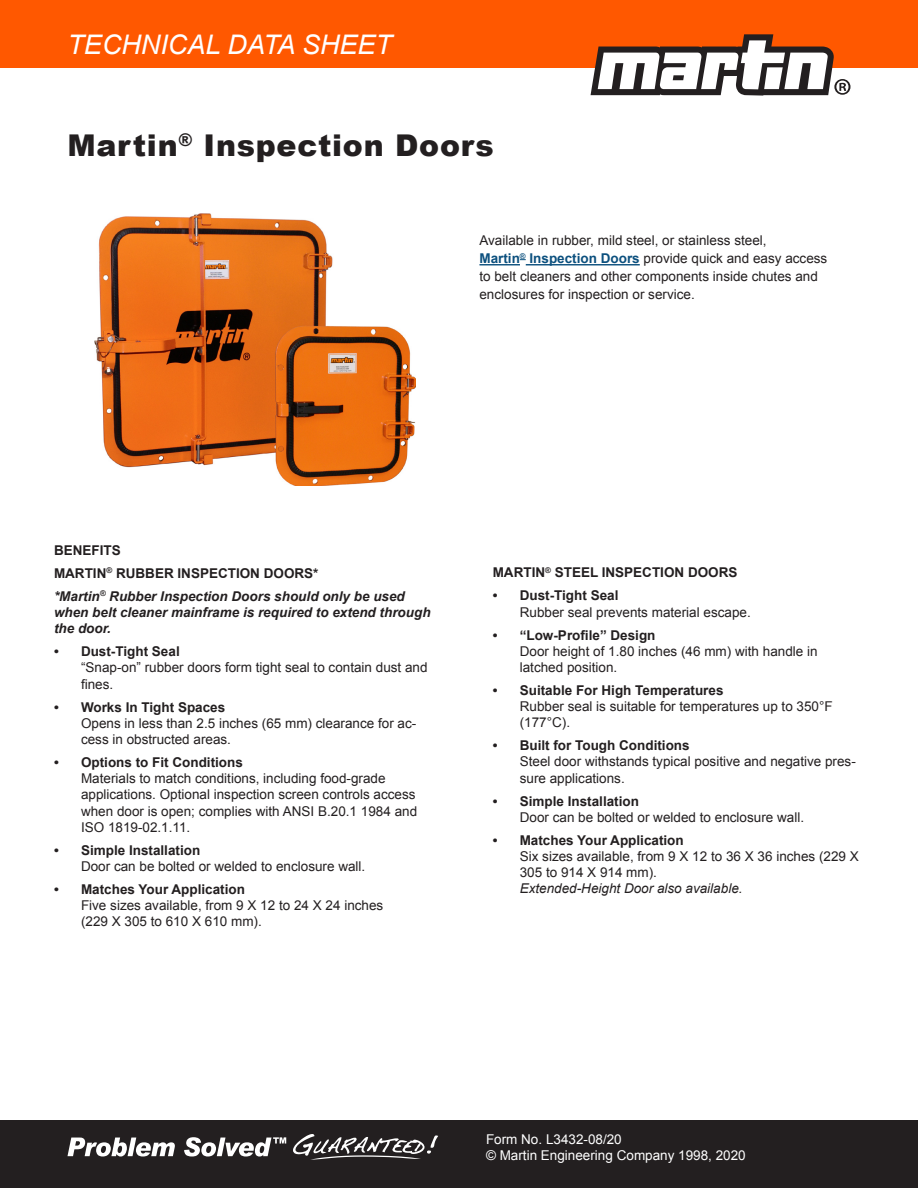
<style>
.page{position:relative;width:918px;height:1188px;background:#fff}
.page>*{position:absolute;margin:0;border:0;box-sizing:border-box;transform-origin:0 0}
.t1{font:900 30px "Arial";letter-spacing:.025em;color:#231f20}
.t2{font:italic 27px "Arial";color:#fff}
.Intro{font:13.5px/16.2px "Arial";color:#231f20}
.Headline{font:italic 700 13.5px/16.2px "Arial";color:#231f20}
.t3{font:13.5px "Arial";color:#fff}
.Headline-2{font:700 13.5px "Arial";color:#231f20}
.Bullets{font:700 13.5px "Arial";color:#231f20}
.s1{font-weight:700;color:#0c507e}
.s2{font-weight:700}
.s3{font-style:italic}
</style>
<div class="page">
<div style="left:0;top:1120px;width:918px;height:68px;background:#231f20"></div>
<div style="left:0;top:0;width:918px;height:68px;background:#ff5800"></div>
<svg style="left:591px;top:34px;width:259px;height:62px"></svg>
<hr style="left:479px;top:264px;width:41px;height:1px;background:#0c507e">
<hr style="left:526px;top:264px;width:114px;height:1px;background:#0c507e">
<img style="left:94px;top:213px;width:321px;height:273px">
<svg style="left:67px;top:1138px;width:108px;height:19px"></svg>
<svg style="left:184px;top:1137px;width:102px;height:20px"></svg>
<svg style="left:293px;top:1134px;width:145px;height:26px"></svg>
<p class="t2" style="left:68px;top:27px;width:326px">TECHNICAL DATA SHEET</p>
<p class="t1" style="left:68px;top:124px;width:428px">Martin<sup>®</sup> Inspection Doors</p>
<p class="Intro" style="left:479px;top:232px;width:349px;line-height:18px">Available in rubber, mild steel, or stainless steel,<br><span class="s1">Martin</span><sup>®</sup> <span class="s1">Inspection Doors</span> provide quick and easy access to belt cleaners and other components inside chutes and enclosures for inspection or service.</p>
<p class="Headline-2" style="left:54px;top:541px;width:68px">BENEFITS</p>
<p class="Headline-2" style="left:54px;top:564px;width:266px">MARTIN<sup>®</sup> RUBBER INSPECTION DOORS*</p>
<p class="Headline" style="left:54px;top:588px;width:378px">*Martin<sup>®</sup> Rubber Inspection Doors should only be used when belt cleaner mainframe is required to extend through the door.</p>
<p class="Intro" style="left:81px;top:644px;width:348px;text-indent:-27px"><span class="s2">• Dust-Tight Seal<br></span>“Snap-on” rubber doors form tight seal to contain dust and fines.</p>
<p class="Intro" style="left:81px;top:699px;width:337px;text-indent:-27px"><span class="s2">• Works In Tight Spaces<br></span>Opens in less than 2.5 inches (65 mm) clearance for ac&shy;cess in obstructed areas.</p>
<p class="Intro" style="left:81px;top:754px;width:338px;text-indent:-27px"><span class="s2">• Options to Fit Conditions<br></span>Materials to match conditions, including food-grade applications. Optional inspection screen controls access when door is open; complies with ANSI B.20.1 1984 and ISO 1819-02.1.11.</p>
<p class="Intro" style="left:81px;top:842px;width:286px;text-indent:-27px"><span class="s2">• Simple Installation<br></span>Door can be bolted or welded to enclosure wall.</p>
<p class="Intro" style="left:81px;top:881px;width:304px;text-indent:-27px"><span class="s2">• Matches Your Application<br></span>Five sizes available, from 9 X 12 to 24 X 24 inches (229 X 305 to 610 X 610 mm).</p>
<p class="Bullets" style="left:493px;top:564px;width:246px">MARTIN<sup>®</sup> STEEL INSPECTION DOORS</p>
<p class="Intro" style="left:520px;top:588px;width:233px;text-indent:-27px"><span class="s2">• Dust-Tight Seal<br></span>Rubber seal prevents material escape.</p>
<p class="Intro" style="left:520px;top:627px;width:299px;text-indent:-27px"><span class="s2">• “Low-Profile” Design<br></span>Door height of 1.80 inches (46 mm) with handle in latched position.</p>
<p class="Intro" style="left:520px;top:682px;width:315px;text-indent:-27px"><span class="s2">• Suitable For High Temperatures<br></span>Rubber seal is suitable for temperatures up to 350°F (177°C).</p>
<p class="Intro" style="left:520px;top:738px;width:338px;text-indent:-27px"><span class="s2">• Built for Tough Conditions<br></span>Steel door withstands typical positive and negative pres&shy;sure applications.</p>
<p class="Intro" style="left:520px;top:793px;width:286px;text-indent:-27px"><span class="s2">• Simple Installation<br></span>Door can be bolted or welded to enclosure wall.</p>
<p class="Intro" style="left:520px;top:832px;width:341px;text-indent:-27px"><span class="s2">• Matches Your Application<br></span>Six sizes available, from 9 X 12 to 36 X 36 inches (229 X 305 to 914 X 914 mm).<br><span class="s3">Extended-Height Door also available.</span></p>
<p class="t3" style="left:486px;top:1130px;width:137px">Form No. L3432-08/20</p>
<p class="t3" style="left:486px;top:1146px;width:261px">© Martin Engineering Company 1998, 2020</p>
</div>
